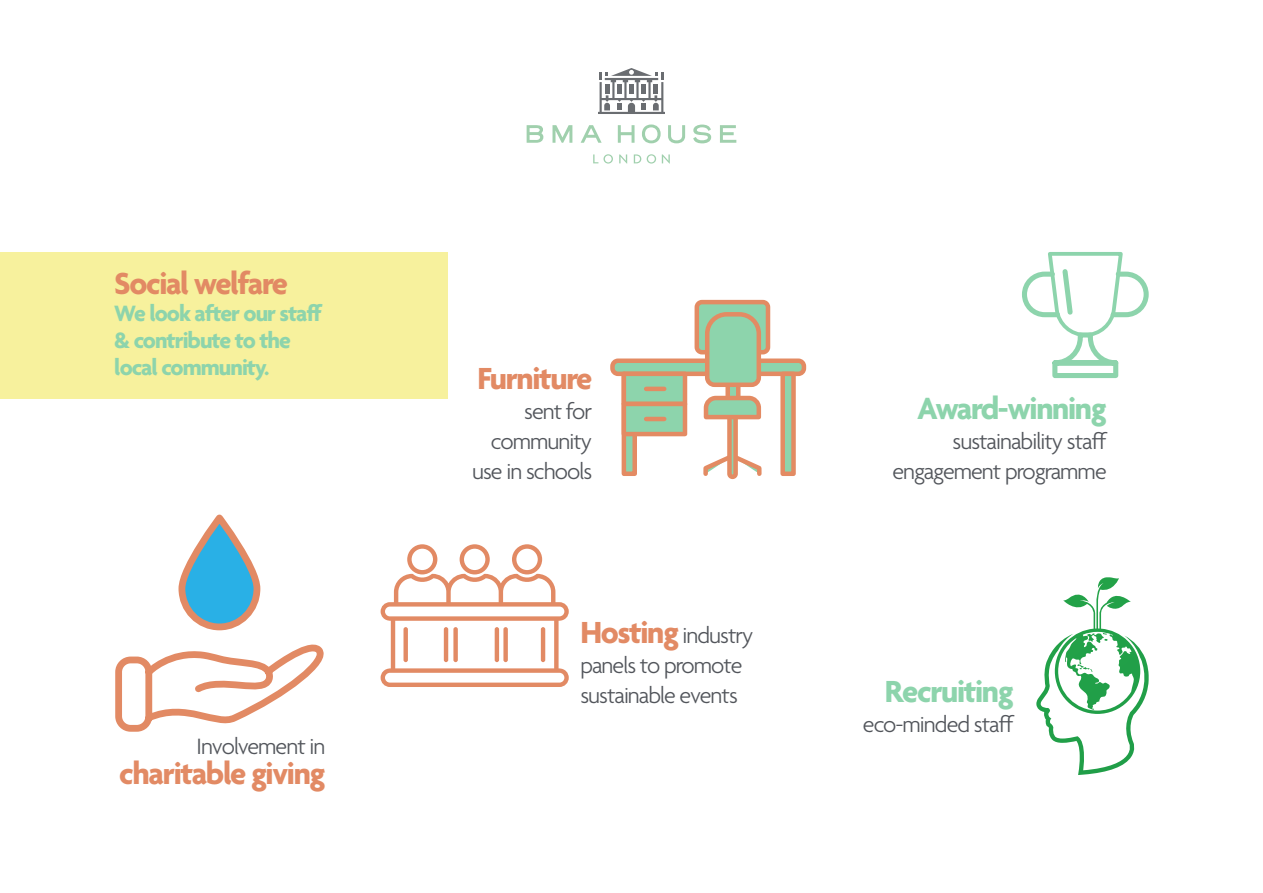
<style>
.page{position:relative;width:1263px;height:893px;background:#fff}
.page>*{position:absolute;margin:0;border:0;box-sizing:border-box;transform-origin:0 0}
.t1{font:700 33px "Agenda";letter-spacing:-.04em;color:#e28a64}
.t2{font:700 33px "Agenda";letter-spacing:-.04em;color:#8dd4ac}
.t3{font:300 24px/30px "Agenda";letter-spacing:-.04em;color:#52555b;text-align:right}
.t4{font:700 24px/27px "Agenda";letter-spacing:-.04em;color:#8dd4ac}
.s1{font-weight:700;font-size:33px;color:#e28a64}
</style>
<div class="page">
<div style="left:612px;top:361px;width:192px;height:13px;background:#8dd4ac;border-radius:6px"></div>
<div style="left:610px;top:358px;width:196px;height:18px;border:4px solid #e38b63;border-radius:6px"></div>
<svg style="left:619px;top:371px;width:20px;height:105px"></svg>
<div style="left:622px;top:372px;width:65px;height:34px;background:#8dd4ac;border:4px solid #e38b63"></div>
<div style="left:622px;top:402px;width:65px;height:34px;background:#8dd4ac;border:4px solid #e38b63"></div>
<hr style="left:646px;top:387px;width:18px;height:4px;background:#e38b63">
<hr style="left:646px;top:417px;width:18px;height:4px;background:#e38b63">
<div style="left:697px;top:302px;width:71px;height:50px;background:#8dd4ac;border-radius:5px"></div>
<div style="left:694px;top:300px;width:76px;height:54px;border:4px solid #e38b63;border-radius:5px"></div>
<svg style="left:703px;top:456px;width:59px;height:20px"></svg>
<div style="left:729px;top:406px;width:7px;height:71px;background:#8dd4ac;border-radius:3px"></div>
<div style="left:727px;top:404px;width:11px;height:75px;border:4px solid #e38b63;border-radius:3px"></div>
<svg style="left:701px;top:312px;width:62px;height:110px"></svg>
<div style="left:780px;top:372px;width:16px;height:104px;background:#8dd4ac;border:4px solid #e38b63"></div>
<svg style="left:115px;top:518px;width:209px;height:214px"></svg>
<svg style="left:1022px;top:252px;width:127px;height:126px"></svg>
<svg style="left:381px;top:544px;width:188px;height:143px"></svg>
<div style="left:403px;top:627px;width:5px;height:35px;background:#e28a64;border-radius:2px"></div>
<hr style="left:541px;top:627px;width:4px;height:35px;background:#e28a64;border-radius:2px">
<div style="left:453px;top:627px;width:5px;height:35px;background:#e28a64;border-radius:2px"></div>
<hr style="left:444px;top:627px;width:4px;height:35px;background:#e28a64;border-radius:2px">
<hr style="left:495px;top:627px;width:4px;height:35px;background:#e28a64;border-radius:2px">
<div style="left:503px;top:627px;width:5px;height:35px;background:#e28a64;border-radius:2px"></div>
<svg style="left:1036px;top:577px;width:113px;height:198px"></svg>
<div style="left:0;top:252px;width:447px;height:147px;background:#f7f19d"></div>
<svg style="left:527px;top:124px;width:209px;height:19px"></svg>
<svg style="left:593px;top:154px;width:77px;height:10px"></svg>
<svg style="left:598px;top:68px;width:67px;height:46px"></svg>
<div style="left:653px;top:84px;width:5px;height:10px;background:#6a6d71"></div>
<h1 class="t1" style="left:114px;top:265px;width:175px">Social welfare</h1>
<p class="t4" style="left:114px;top:301px;width:210px">We look after our staff &amp; contribute to the local community.</p>
<p class="t3" style="left:197px;top:733px;width:130px">Involvement in</p>
<h1 class="t1" style="left:119px;top:755px;width:208px">charitable giving</h1>
<h1 class="t1" style="left:477px;top:361px;width:116px">Furniture</h1>
<p class="t3" style="left:472px;top:398px;width:121px">sent for community use in schools</p>
<p class="t3" style="left:580px;top:622px;width:174px;text-align:left"><span class="s1">Hosting</span> industry panels to promote sustainable events</p>
<h1 class="t2" style="left:917px;top:391px;width:191px">Award-winning</h1>
<p class="t3" style="left:892px;top:428px;width:217px">sustainability staff engagement programme</p>
<h1 class="t2" style="left:885px;top:674px;width:130px">Recruiting</h1>
<p class="t3" style="left:863px;top:711px;width:153px">eco-minded staff</p>
</div>
